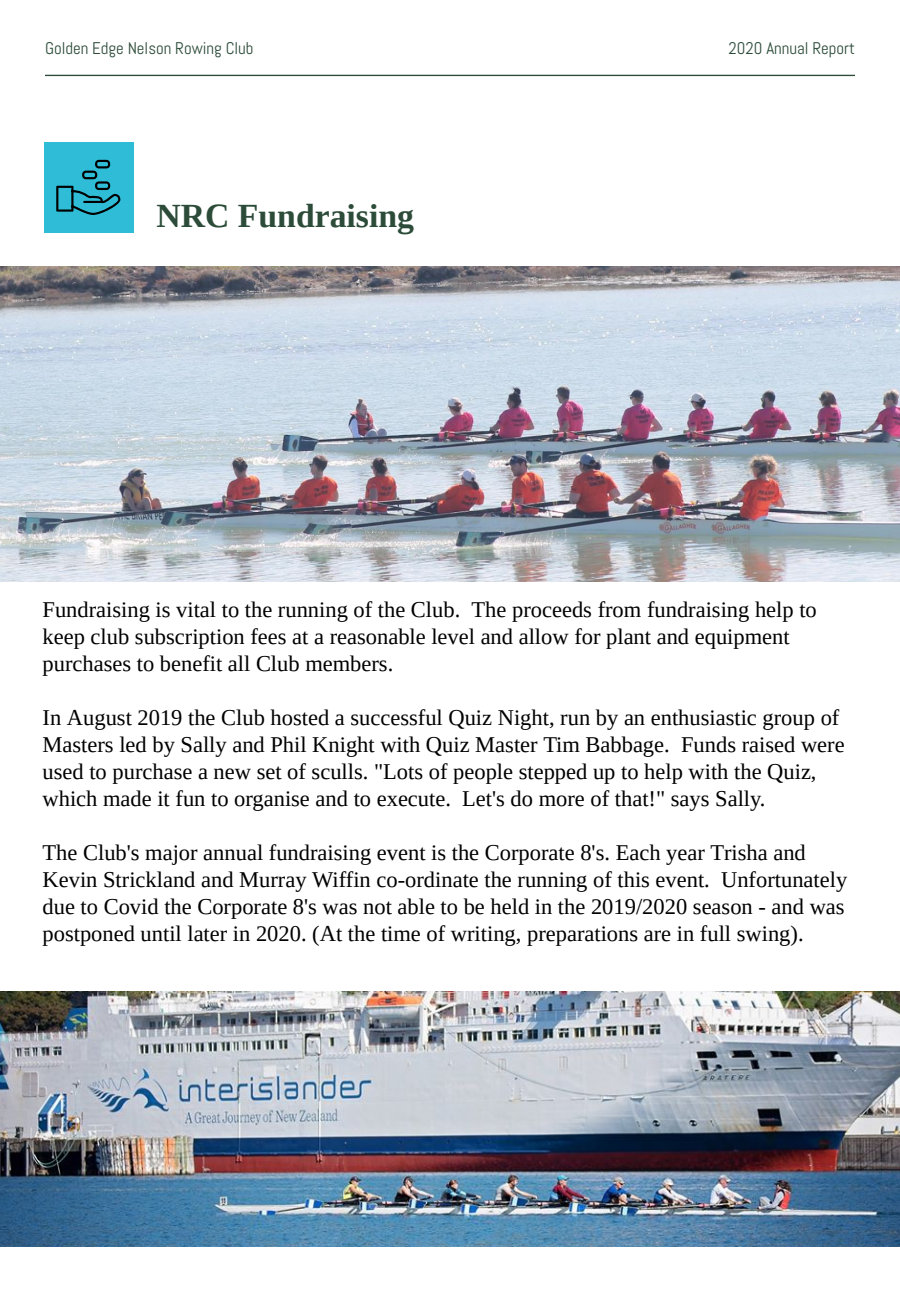
<style>
.page{position:relative;width:900px;height:1292px;background:#fff}
.page>*{position:absolute;margin:0;border:0;box-sizing:border-box;transform-origin:0 0}
.t1{font:700 33.75px "Tinos";color:#2c4c39}
.t2{font:22.5px/27px "Tinos";color:#000}
.t3{font:16.8px "Abel";color:#2c4c39}
</style>
<div class="page">
<img style="left:0;top:267px;width:900px;height:315px">
<hr style="left:45px;top:75px;width:810px;height:1px;background:#2c4c39">
<div style="left:44px;top:143px;width:90px;height:90px;background:#2ebcd7"></div>
<svg style="left:56px;top:160px;width:64px;height:55px"></svg>
<img style="left:0;top:991px;width:900px;height:254px">
<p class="t3" style="left:45px;top:38px;width:210px">Golden Edge Nelson Rowing Club</p>
<p class="t3" style="left:729px;top:38px;width:128px">2020 Annual Report</p>
<p class="t1" style="left:156px;top:197px;width:259px">NRC Fundraising</p>
<p class="t2" style="left:43px;top:595px;width:776px">Fundraising is vital to the running of the Club. The proceeds from fundraising help to</p>
<p class="t2" style="left:43px;top:622px;width:749px">keep club subscription fees at a reasonable level and allow for plant and equipment</p>
<p class="t2" style="left:43px;top:649px;width:352px">purchases to benefit all Club members.</p>
<p class="t2" style="left:43px;top:703px;width:798px">In August 2019 the Club hosted a successful Quiz Night, run by an enthusiastic group of</p>
<p class="t2" style="left:43px;top:730px;width:804px">Masters led by Sally and Phil Knight with Quiz Master Tim Babbage. Funds raised were</p>
<p class="t2" style="left:43px;top:757px;width:776px">used to purchase a new set of sculls. "Lots of people stepped up to help with the Quiz, which made it fun to organise and to execute. Let's do more of that!" says Sally.</p>
<p class="t2" style="left:43px;top:838px;width:765px">The Club's major annual fundraising event is the Corporate 8's. Each year Trisha and</p>
<p class="t2" style="left:43px;top:865px;width:806px">Kevin Strickland and Murray Wiffin co-ordinate the running of this event. Unfortunately</p>
<p class="t2" style="left:43px;top:892px;width:804px">due to Covid the Corporate 8's was not able to be held in the 2019/2020 season - and was</p>
<p class="t2" style="left:43px;top:919px;width:763px">postponed until later in 2020. (At the time of writing, preparations are in full swing).</p>
</div>
